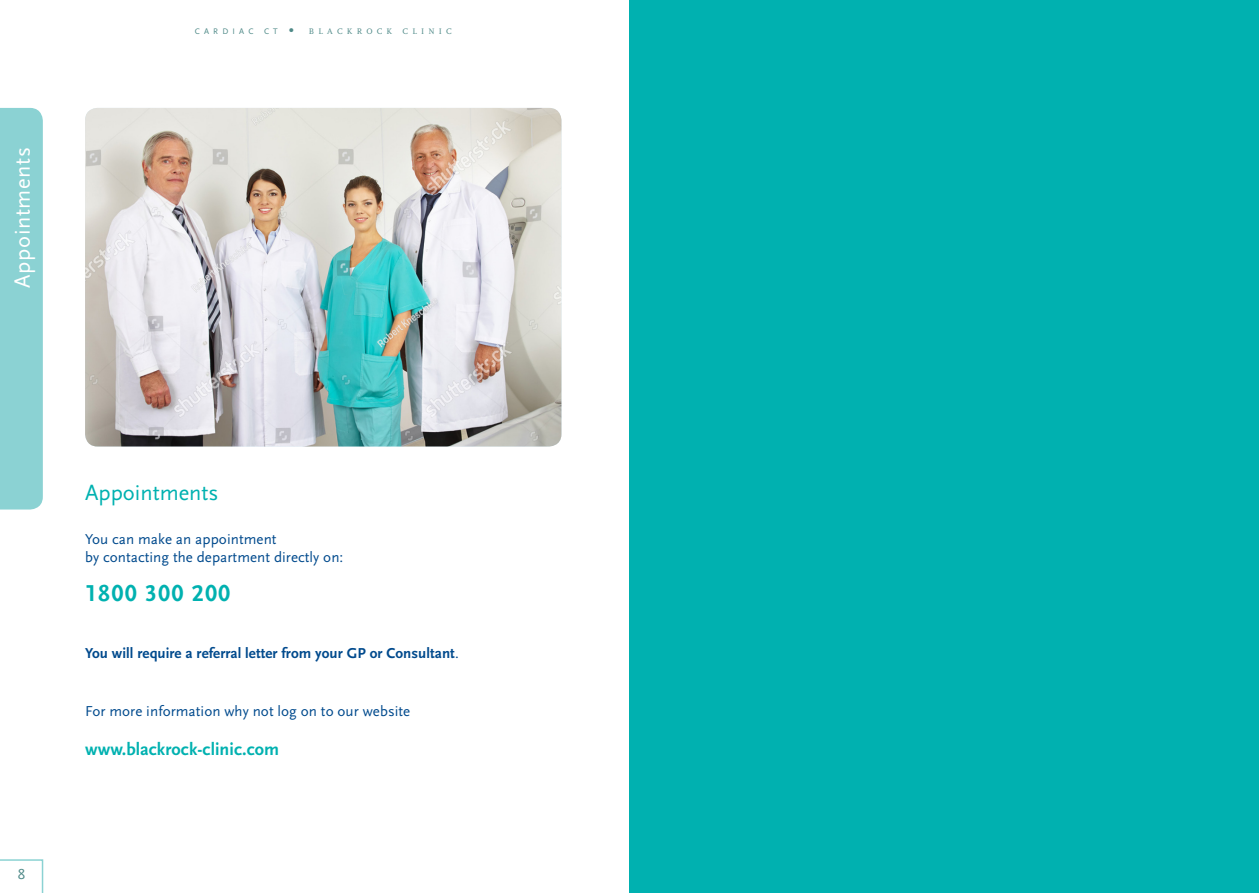
<style>
.page{position:relative;width:1259px;height:893px;background:#fff}
.page>*{position:absolute;margin:0;border:0;box-sizing:border-box;transform-origin:0 0}
.hBC41_subhead_12_12{font:700 24px "Scala Sans Figures";letter-spacing:.05em;color:#00b1b0}
.hBC41_title_header_1{font:22.5px "Scala Sans";color:#00b1b0}
.t1{font:22.5px "Scala Sans";letter-spacing:.03em;color:#fff}
.hBC41_subhead_12_12-2{font:700 18px "Scala Sans";letter-spacing:.005em;color:#00b1b0}
.hBC41_bodytext_10_12{font:15px/18px "Scala Sans";letter-spacing:.005em;color:#004a8d}
.hBC41_bodytext_10_12-2{font:700 15px "Scala Sans";letter-spacing:.005em;color:#004a8d}
.t2{font:15px "Scala Sans";color:#4f8a88}
.t3{font:8.4px "Scala";letter-spacing:.5em;color:#4f8a88}
.t4{font:8.4px "Scala Sans";letter-spacing:.5em;color:#4f8a88}
.s1{font-family:"Scala Sans"}
.s2{font-family:"Scala Sans";font-size:16.8px}
.s3{font-weight:400}
</style>
<div class="page">
<div style="left:0;top:108px;width:43px;height:401px;background:#8bd2d3"></div>
<div style="left:629px;top:0;width:630px;height:893px;background:#00b1b0"></div>
<img style="left:85px;top:108px;width:476px;height:338px">
<svg style="left:0;top:859px;width:43px;height:34px"></svg>
<p class="t1" style="left:10px;top:288px;width:142px;rotate:-90deg">Appointments</p>
<p class="t4" style="left:195px;top:26px;width:60px">CARDIAC</p>
<p class="t3" style="left:264px;top:26px;width:189px"><span class="s1">CT</span> <span class="s2">•</span> BLACKROCK CLINIC</p>
<p class="t2" style="left:18px;top:866px;width:9px">8</p>
<p class="hBC41_title_header_1" style="left:85px;top:481px;width:135px">Appointments</p>
<p class="hBC41_bodytext_10_12" style="left:85px;top:530px;width:260px">You can make an appointment<br>by contacting the department directly on:</p>
<p class="hBC41_subhead_12_12" style="left:85px;top:584px;width:147px">1800 300 200</p>
<p class="hBC41_bodytext_10_12-2" style="left:85px;top:645px;width:375px">You will require a referral letter from your GP or Consultant<span class="s3">.</span></p>
<p class="hBC41_bodytext_10_12" style="left:85px;top:702px;width:327px">For more information why not log on to our website</p>
<p class="hBC41_subhead_12_12-2" style="left:85px;top:739px;width:196px">www.blackrock-clinic.com</p>
</div>
